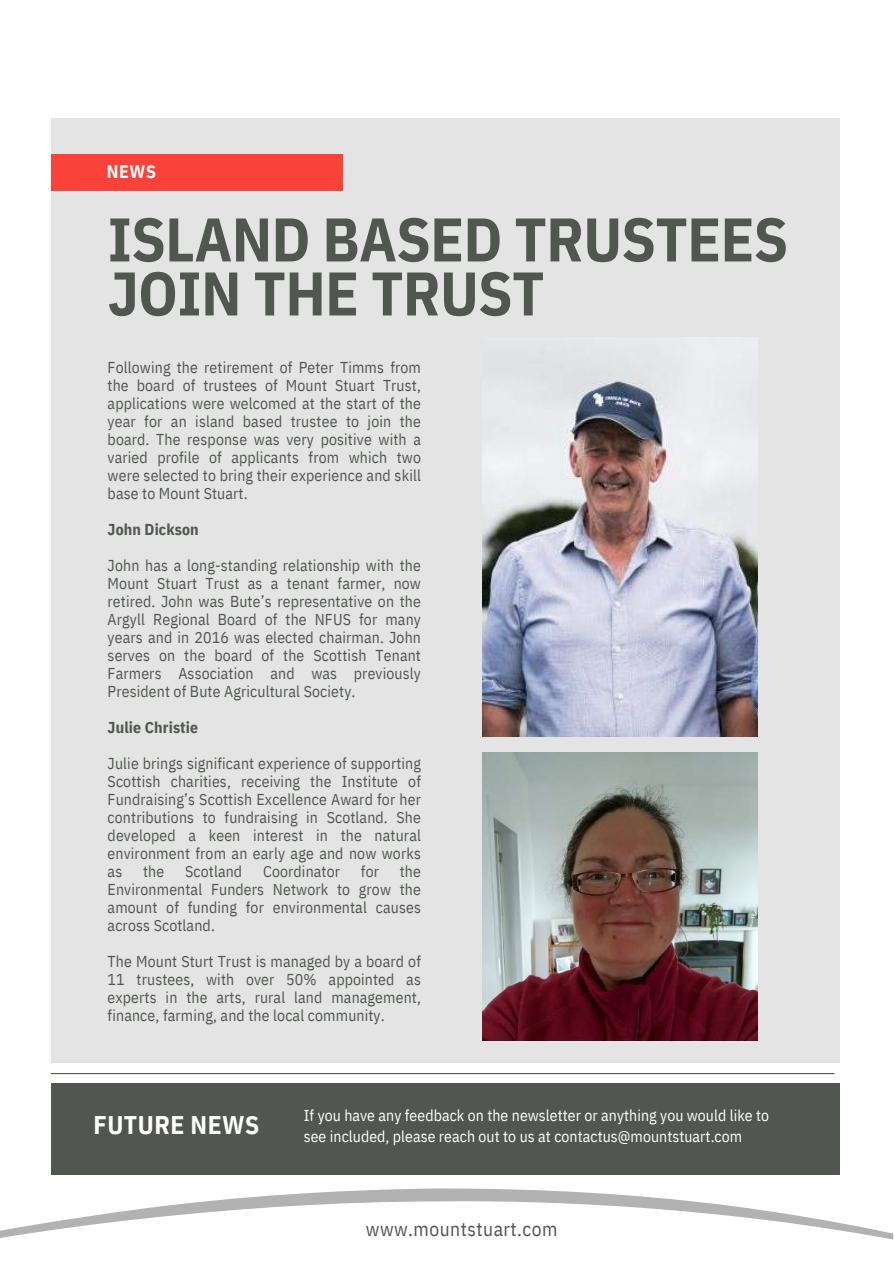
<style>
.page{position:relative;width:894px;height:1264px;background:#fff}
.page>*{position:absolute;margin:0;border:0;box-sizing:border-box;transform-origin:0 0}
.t1{font:700 61.5px/54px "IBM Plex Sans Cond";letter-spacing:-.01em;color:#515650}
.t2{font:700 25.5px "IBM Plex Sans Cond";letter-spacing:.015em;color:#fff}
.t3{font:19.5px "IBM Plex Sans Cond";letter-spacing:.025em;color:#515650}
.t4{font:700 18px "IBM Plex Sans Cond";color:#fff}
.t5{font:15.75px/18px "IBM Plex Sans Cond";letter-spacing:.01em;color:#515650;text-align:justify}
.t6{font:15.75px/20.2px "IBM Plex Sans Cond";letter-spacing:.005em;color:#fff}
.t7{font:700 15.75px "IBM Plex Sans Cond";letter-spacing:.01em;color:#515650}
</style>
<div class="page">
<svg style="left:0;top:1188px;width:893px;height:51px"></svg>
<div style="left:51px;top:118px;width:788px;height:944px;background:#e3e4e3"></div>
<div style="left:51px;top:155px;width:291px;height:36px;background:#f9423a"></div>
<div style="left:51px;top:1082px;width:788px;height:92px;background:#515650"></div>
<hr style="left:51px;top:1073px;width:783px;height:1px;background:#515650">
<img style="left:482px;top:338px;width:274px;height:398px">
<img style="left:482px;top:752px;width:274px;height:288px">
<p class="t4" style="left:107px;top:159px;width:51px">NEWS</p>
<h1 class="t1" style="left:108px;top:211px;width:681px">ISLAND BASED TRUSTEES<br>JOIN THE TRUST</h1>
<p class="t5" style="left:108px;top:358px;width:315px">Following the retirement of Peter Timms from the board of trustees of Mount Stuart Trust, applications were welcomed at the start of the year for an island based trustee to join the board. The response was very positive with a varied profile of applicants from which two were selected to bring their experience and skill base to Mount Stuart.</p>
<p class="t7" style="left:108px;top:519px;width:93px">John Dickson</p>
<p class="t5" style="left:108px;top:556px;width:315px">John has a long-standing relationship with the Mount Stuart Trust as a tenant farmer, now retired. John was Bute’s representative on the Argyll Regional Board of the NFUS for many years and in 2016 was elected chairman. John serves on the board of the Scottish Tenant Farmers Association and was previously President of Bute Agricultural Society.</p>
<p class="t7" style="left:108px;top:717px;width:92px">Julie Christie</p>
<p class="t5" style="left:108px;top:754px;width:315px">Julie brings significant experience of supporting Scottish charities, receiving the Institute of Fundraising’s Scottish Excellence Award for her contributions to fundraising in Scotland. She developed a keen interest in the natural environment from an early age and now works as</p>
<p class="t5" style="left:108px;top:862px;width:315px;text-indent:292px">the Environmental Funders Network to grow the amount of funding for environmental causes across Scotland.</p>
<p class="t5" style="left:108px;top:952px;width:315px">The Mount Sturt Trust is managed by a board of 11 trustees, with over 50% appointed as experts in the arts, rural land management, finance, farming, and the local community.</p>
<p class="t5" style="left:143px;top:862px;width:23px">the</p>
<p class="t5" style="left:185px;top:862px;width:59px">Scotland</p>
<p class="t5" style="left:263px;top:862px;width:78px">Coordinator</p>
<p class="t5" style="left:361px;top:862px;width:20px">for</p>
<h2 class="t2" style="left:94px;top:1107px;width:167px">FUTURE NEWS</h2>
<p class="t6" style="left:304px;top:1105px;width:467px">If you have any feedback on the newsletter or anything you would like to see included, please reach out to us at contactus@mountstuart.com</p>
<p class="t3" style="left:366px;top:1215px;width:193px">www.mountstuart.com</p>
</div>
